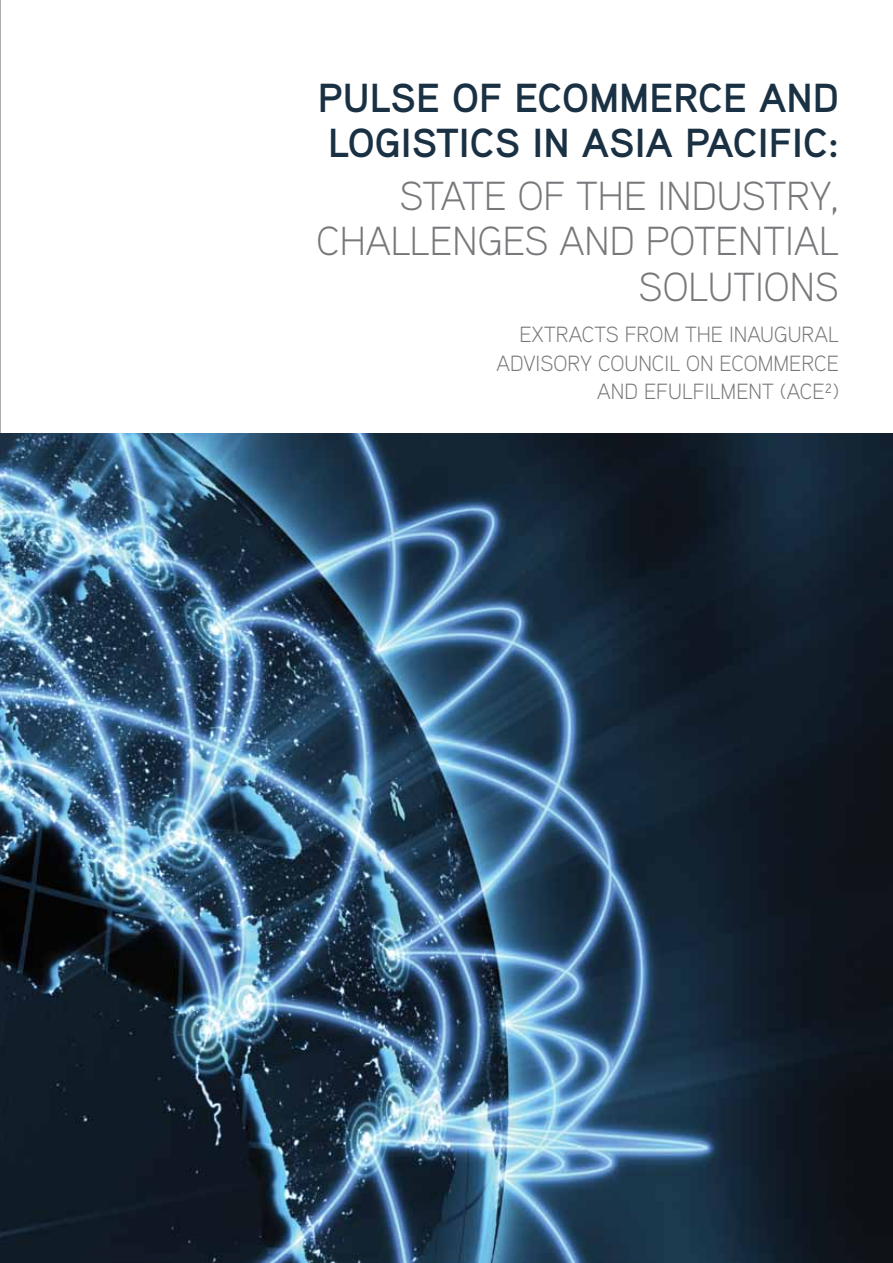
<style>
.page{position:relative;width:893px;height:1263px;background:#fff}
.page>*{position:absolute;margin:0;border:0;box-sizing:border-box;transform-origin:0 0}
.t1{font:300 40.5px/45.3px "Aaux Pro";color:#77787b;text-align:right}
.t2{font:700 40.5px/45.3px "Aaux Pro";color:#1a3144}
.t3{font:300 21.9px/28.3px "Aaux Pro";color:#77787b;text-align:right}
</style>
<div class="page">
<hr style="left:0;top:0;width:1px;height:1263px;background:#58595b">
<img style="left:0;top:434px;width:893px;height:829px">
<h1 class="t2" style="left:318px;top:74px;width:523px">PULSE OF ECOMMERCE AND<br>LOGISTICS IN ASIA PACIFIC:</h1>
<h1 class="t1" style="left:316px;top:172px;width:524px">STATE OF THE INDUSTRY,<br>CHALLENGES AND POTENTIAL<br>SOLUTIONS</h1>
<p class="t3" style="left:497px;top:320px;width:344px">EXTRACTS FROM THE INAUGURAL<br>ADVISORY COUNCIL ON ECOMMERCE<br>AND EFULFILMENT (ACE²)</p>
</div>
